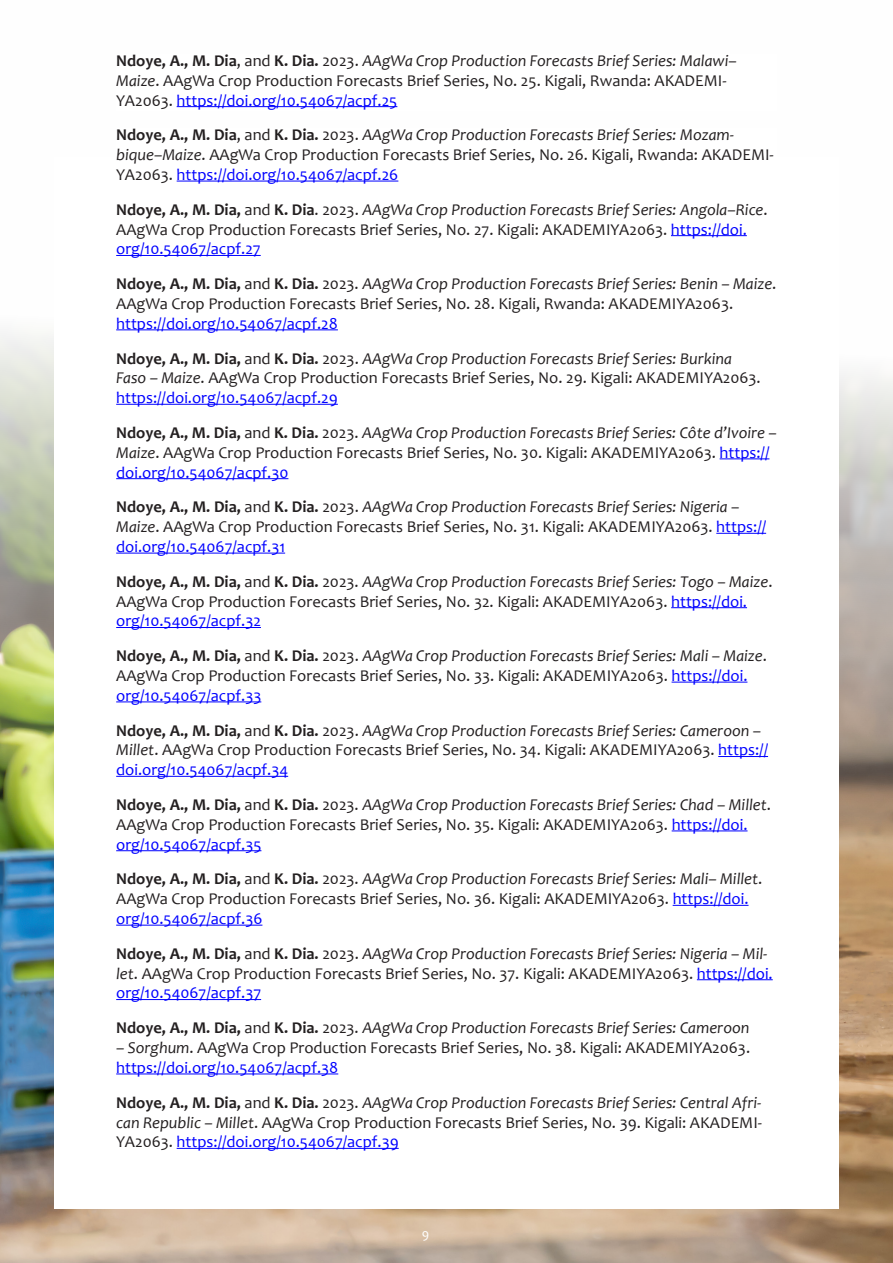
<style>
.page{position:relative;width:893px;height:1263px;background:#fff}
.page>*{position:absolute;margin:0;border:0;box-sizing:border-box;transform-origin:0 0}
.x_elementtoproof{font:16.5px/19.8px "Candara";color:#231f20}
.x_elementtoproof-2{font:italic 16.5px "Candara";color:#231f20}
.t1{font:13.5px "Candara";color:#fff}
.s1{font-weight:700}
.s2{font-style:italic}
.s3{color:#00f}
.s4{font-weight:700;font-style:normal}
.s5{font-style:normal}
</style>
<div class="page">
<img style="left:0;top:333px;width:893px;height:930px">
<div style="left:54px;top:157px;width:785px;height:1052px;background:#fff"></div>
<hr style="left:177px;top:106px;width:220px;height:1px;background:#00f">
<hr style="left:177px;top:181px;width:221px;height:1px;background:#00f">
<hr style="left:671px;top:235px;width:76px;height:1px;background:#00f">
<hr style="left:116px;top:255px;width:145px;height:1px;background:#00f">
<hr style="left:116px;top:330px;width:222px;height:1px;background:#00f">
<hr style="left:116px;top:404px;width:222px;height:1px;background:#00f">
<hr style="left:720px;top:459px;width:49px;height:1px;background:#00f">
<hr style="left:116px;top:478px;width:172px;height:1px;background:#00f">
<hr style="left:716px;top:533px;width:50px;height:1px;background:#00f">
<hr style="left:116px;top:553px;width:169px;height:1px;background:#00f">
<hr style="left:671px;top:607px;width:76px;height:1px;background:#00f">
<hr style="left:116px;top:627px;width:145px;height:1px;background:#00f">
<hr style="left:672px;top:682px;width:75px;height:1px;background:#00f">
<hr style="left:116px;top:702px;width:145px;height:1px;background:#00f">
<hr style="left:718px;top:756px;width:50px;height:1px;background:#00f">
<hr style="left:116px;top:776px;width:172px;height:1px;background:#00f">
<hr style="left:672px;top:831px;width:75px;height:1px;background:#00f">
<hr style="left:116px;top:850px;width:145px;height:1px;background:#00f">
<hr style="left:673px;top:905px;width:75px;height:1px;background:#00f">
<hr style="left:116px;top:925px;width:146px;height:1px;background:#00f">
<hr style="left:697px;top:979px;width:76px;height:1px;background:#00f">
<hr style="left:116px;top:999px;width:145px;height:1px;background:#00f">
<hr style="left:116px;top:1074px;width:222px;height:1px;background:#00f">
<hr style="left:177px;top:1148px;width:222px;height:1px;background:#00f">
<p class="x_elementtoproof" style="left:116px;top:51px;width:622px"><span class="s1">Ndoye, A., M. Dia</span>, and <span class="s1">K. Dia.</span> 2023. <span class="s2">AAgWa Crop Production Forecasts Brief Series: Malawi–<br>Maize</span>. AAgWa Crop Production Forecasts Brief Series, No. 25. Kigali, Rwanda: AKADEMI-<br>YA2063. <span class="s3">https://doi.org/10.54067/acpf.25</span></p>
<p class="x_elementtoproof" style="left:116px;top:125px;width:659px"><span class="s1">Ndoye, A., M. Dia</span>, and <span class="s1">K. Dia.</span> 2023. <span class="s2">AAgWa Crop Production Forecasts Brief Series: Mozam&shy;bique–Maize</span>. AAgWa Crop Production Forecasts Brief Series, No. 26. Kigali, Rwanda: AKADEMI-<br>YA2063. <span class="s3">https://doi.org/10.54067/acpf.26</span></p>
<p class="x_elementtoproof" style="left:116px;top:199px;width:653px"><span class="s1">Ndoye, A., M. Dia,</span> and <span class="s1">K. Dia</span>. 2023. <span class="s2">AAgWa Crop Production Forecasts Brief Series: Angola–Rice</span>.<br>AAgWa Crop Production Forecasts Brief Series, No. 27. Kigali: AKADEMIYA2063. <span class="s3">https://doi. org/10.54067/acpf.27</span></p>
<p class="x_elementtoproof" style="left:116px;top:274px;width:662px"><span class="s1">Ndoye, A., M. Dia,</span> and <span class="s1">K. Dia.</span> 2023. <span class="s2">AAgWa Crop Production Forecasts Brief Series: Benin – Maize</span>.<br>AAgWa Crop Production Forecasts Brief Series, No. 28. Kigali, Rwanda: AKADEMIYA2063. <span class="s3">https://doi.org/10.54067/acpf.28</span></p>
<p class="x_elementtoproof" style="left:116px;top:348px;width:646px"><span class="s1">Ndoye, A., M. Dia,</span> and <span class="s1">K. Dia.</span> 2023. <span class="s2">AAgWa Crop Production Forecasts Brief Series: Burkina<br>Faso – Maize</span>. AAgWa Crop Production Forecasts Brief Series, No. 29. Kigali: AKADEMIYA2063. <span class="s3">https://doi.org/10.54067/acpf.29</span></p>
<p class="x_elementtoproof" style="left:116px;top:423px;width:662px"><span class="s1">Ndoye, A., M. Dia,</span> and <span class="s1">K. Dia.</span> 2023. <span class="s2">AAgWa Crop Production Forecasts Brief Series: Côte d’Ivoire –<br>Maize</span>. AAgWa Crop Production Forecasts Brief Series, No. 30. Kigali: AKADEMIYA2063. <span class="s3">https:// doi.org/10.54067/acpf.30</span></p>
<p class="x_elementtoproof" style="left:116px;top:497px;width:651px"><span class="s1">Ndoye, A., M. Dia,</span> and <span class="s1">K. Dia.</span> 2023. <span class="s2">AAgWa Crop Production Forecasts Brief Series: Nigeria –<br>Maize</span>. AAgWa Crop Production Forecasts Brief Series, No. 31. Kigali: AKADEMIYA2063. <span class="s3">https:// doi.org/10.54067/acpf.31</span></p>
<p class="x_elementtoproof" style="left:116px;top:571px;width:658px"><span class="s1">Ndoye, A., M. Dia,</span> and <span class="s1">K. Dia.</span> 2023. <span class="s2">AAgWa Crop Production Forecasts Brief Series: Togo – Maize</span>.<br>AAgWa Crop Production Forecasts Brief Series, No. 32. Kigali: AKADEMIYA2063. <span class="s3">https://doi. org/10.54067/acpf.32</span></p>
<p class="x_elementtoproof" style="left:116px;top:646px;width:652px"><span class="s1">Ndoye, A., M. Dia,</span> and <span class="s1">K. Dia.</span> 2023. <span class="s2">AAgWa Crop Production Forecasts Brief Series: Mali – Maize</span>.<br>AAgWa Crop Production Forecasts Brief Series, No. 33. Kigali: AKADEMIYA2063. <span class="s3">https://doi. org/10.54067/acpf.33</span></p>
<p class="x_elementtoproof" style="left:116px;top:720px;width:653px"><span class="s1">Ndoye, A., M. Dia,</span> and <span class="s1">K. Dia.</span> 2023. <span class="s2">AAgWa Crop Production Forecasts Brief Series: Cameroon –<br>Millet</span>. AAgWa Crop Production Forecasts Brief Series, No. 34. Kigali: AKADEMIYA2063. <span class="s3">https:// doi.org/10.54067/acpf.34</span></p>
<p class="x_elementtoproof" style="left:116px;top:795px;width:656px"><span class="s1">Ndoye, A., M. Dia,</span> and <span class="s1">K. Dia.</span> 2023. <span class="s2">AAgWa Crop Production Forecasts Brief Series: Chad – Millet</span>.<br>AAgWa Crop Production Forecasts Brief Series, No. 35. Kigali: AKADEMIYA2063. <span class="s3">https://doi. org/10.54067/acpf.35</span></p>
<p class="x_elementtoproof" style="left:116px;top:869px;width:648px"><span class="s1">Ndoye, A., M. Dia,</span> and <span class="s1">K. Dia.</span> 2023. <span class="s2">AAgWa Crop Production Forecasts Brief Series: Mali– Millet</span>.<br>AAgWa Crop Production Forecasts Brief Series, No. 36. Kigali: AKADEMIYA2063. <span class="s3">https://doi. org/10.54067/acpf.36</span></p>
<p class="x_elementtoproof" style="left:116px;top:943px;width:658px"><span class="s1">Ndoye, A., M. Dia,</span> and <span class="s1">K. Dia.</span> 2023. <span class="s2">AAgWa Crop Production Forecasts Brief Series: Nigeria – Mil&shy;let</span>. AAgWa Crop Production Forecasts Brief Series, No. 37. Kigali: AKADEMIYA2063. <span class="s3">https://doi. org/10.54067/acpf.37</span></p>
<p class="x_elementtoproof-2" style="left:116px;top:1018px;width:635px"><span class="s4">Ndoye, A., M. Dia,</span> <span class="s5">and</span> <span class="s4">K. Dia.</span> <span class="s5">2023.</span> AAgWa Crop Production Forecasts Brief Series: Cameroon</p>
<p class="x_elementtoproof" style="left:116px;top:1038px;width:635px"><span class="s2">– Sorghum</span>. AAgWa Crop Production Forecasts Brief Series, No. 38. Kigali: AKADEMIYA2063. <span class="s3">https://doi.org/10.54067/acpf.38</span></p>
<p class="x_elementtoproof" style="left:116px;top:1092px;width:647px;text-align:justify"><span class="s1">Ndoye, A., M. Dia,</span> and <span class="s1">K. Dia.</span> 2023. <span class="s2">AAgWa Crop Production Forecasts Brief Series: Central Afri&shy;can Republic – Millet</span>. AAgWa Crop Production Forecasts Brief Series, No. 39. Kigali: AKADEMI-YA2063. <span class="s3">https://doi.org/10.54067/acpf.39</span></p>
<p class="t1" style="left:422px;top:1225px;width:9px">9</p>
</div>
